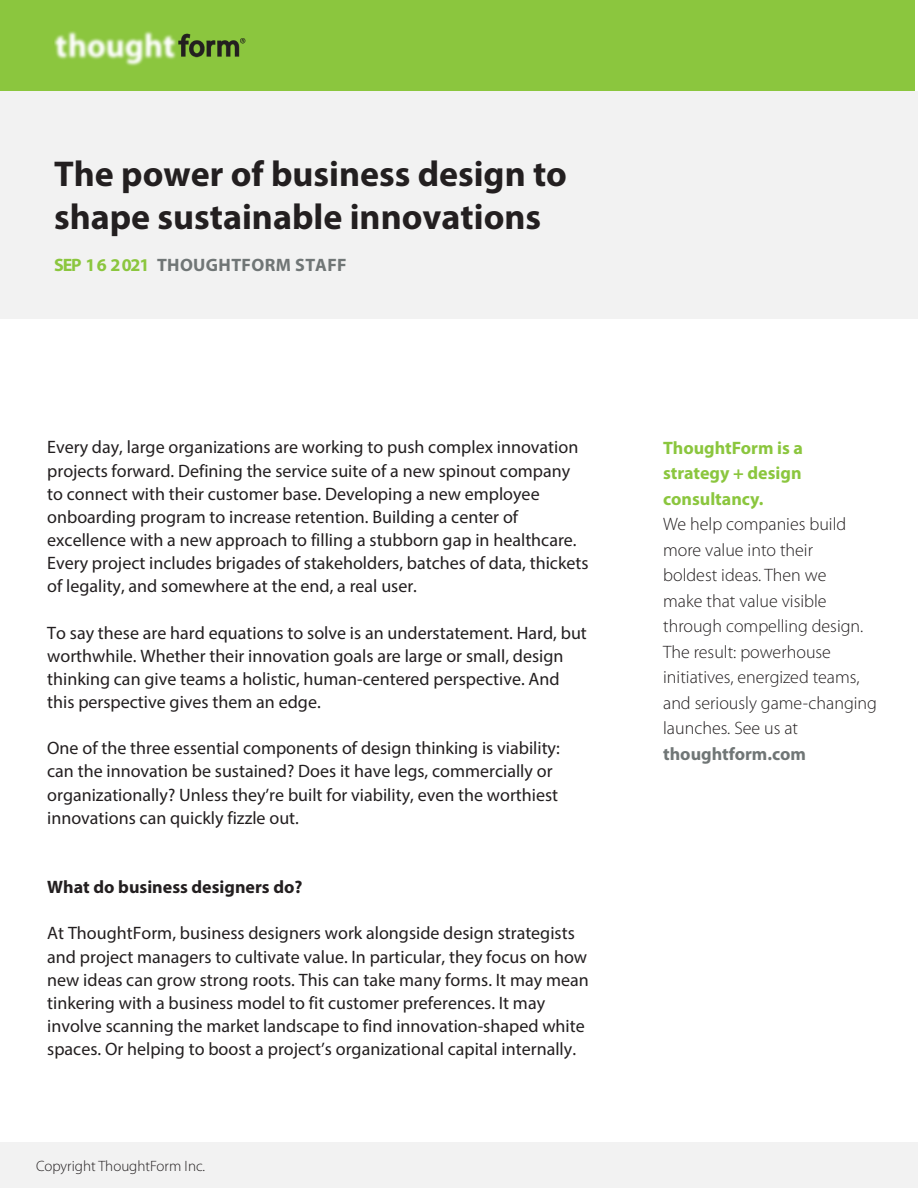
<style>
.page{position:relative;width:918px;height:1188px;background:#fff}
.page>*{position:absolute;margin:0;border:0;box-sizing:border-box;transform-origin:0 0}
.t1{font:700 36px/43.2px "Myriad Pro";color:#231f20}
.t2{font:18px/23.1px "Myriad Pro";color:#231f20}
.t3{font:300 18px/25.5px "Myriad Pro";color:#231f20}
.t4{font:700 18px "Myriad Pro";color:#231f20}
.t5{font:700 18px "Myriad Pro";letter-spacing:.02em;color:#707676}
.t6{font:300 15px "Myriad Pro";color:#231f20}
.s1{color:#8bc63e}
.s2{font-weight:700;color:#8bc63e}
.s3{font-weight:700;color:#707676}
</style>
<div class="page">
<div style="left:0;top:0;width:915px;height:91px;background:#8bc63e"></div>
<div style="left:0;top:1143px;width:918px;height:45px;background:#f2f2f2"></div>
<div style="left:0;top:91px;width:918px;height:227px;background:#f2f2f2"></div>
<img style="left:54px;top:31px;width:192px;height:35px">
<p class="t1" style="left:54px;top:151px;width:515px">The power of business design to shape sustainable innovations</p>
<p class="t5" style="left:54px;top:254px;width:294px"><span class="s1">SEP 16 2021</span> THOUGHTFORM STAFF</p>
<p class="t2" style="left:47px;top:436px;width:543px">Every day, large organizations are working to push complex innovation projects forward. Defining the service suite of a new spinout company to connect with their customer base. Developing a new employee onboarding program to increase retention. Building a center of excellence with a new approach to filling a stubborn gap in healthcare.<br>Every project includes brigades of stakeholders, batches of data, thickets of legality, and somewhere at the end, a real user.</p>
<p class="t2" style="left:47px;top:621px;width:541px">To say these are hard equations to solve is an understatement. Hard, but worthwhile. Whether their innovation goals are large or small, design thinking can give teams a holistic, human-centered perspective. And this perspective gives them an edge.</p>
<p class="t2" style="left:47px;top:736px;width:514px">One of the three essential components of design thinking is viability: can the innovation be sustained? Does it have legs, commercially or organizationally? Unless they’re built for viability, even the worthiest innovations can quickly fizzle out.</p>
<p class="t4" style="left:47px;top:875px;width:257px">What do business designers do?</p>
<p class="t2" style="left:47px;top:922px;width:543px">At ThoughtForm, business designers work alongside design strategists and project managers to cultivate value. In particular, they focus on how new ideas can grow strong roots. This can take many forms. It may mean tinkering with a business model to fit customer preferences. It may involve scanning the market landscape to find innovation-shaped white spaces. Or helping to boost a project’s organizational capital internally.</p>
<p class="t6" style="left:36px;top:1158px;width:171px">Copyright ThoughtForm Inc.</p>
<p class="t3" style="left:663px;top:435px;width:215px"><span class="s2">ThoughtForm is a<br>strategy + design consultancy.<br></span>We help companies build more value into their<br>boldest ideas. Then we<br>make that value visible through compelling design.<br>The result: powerhouse initiatives, energized teams, and seriously game-changing launches. See us at <span class="s3">thoughtform.com</span></p>
</div>
